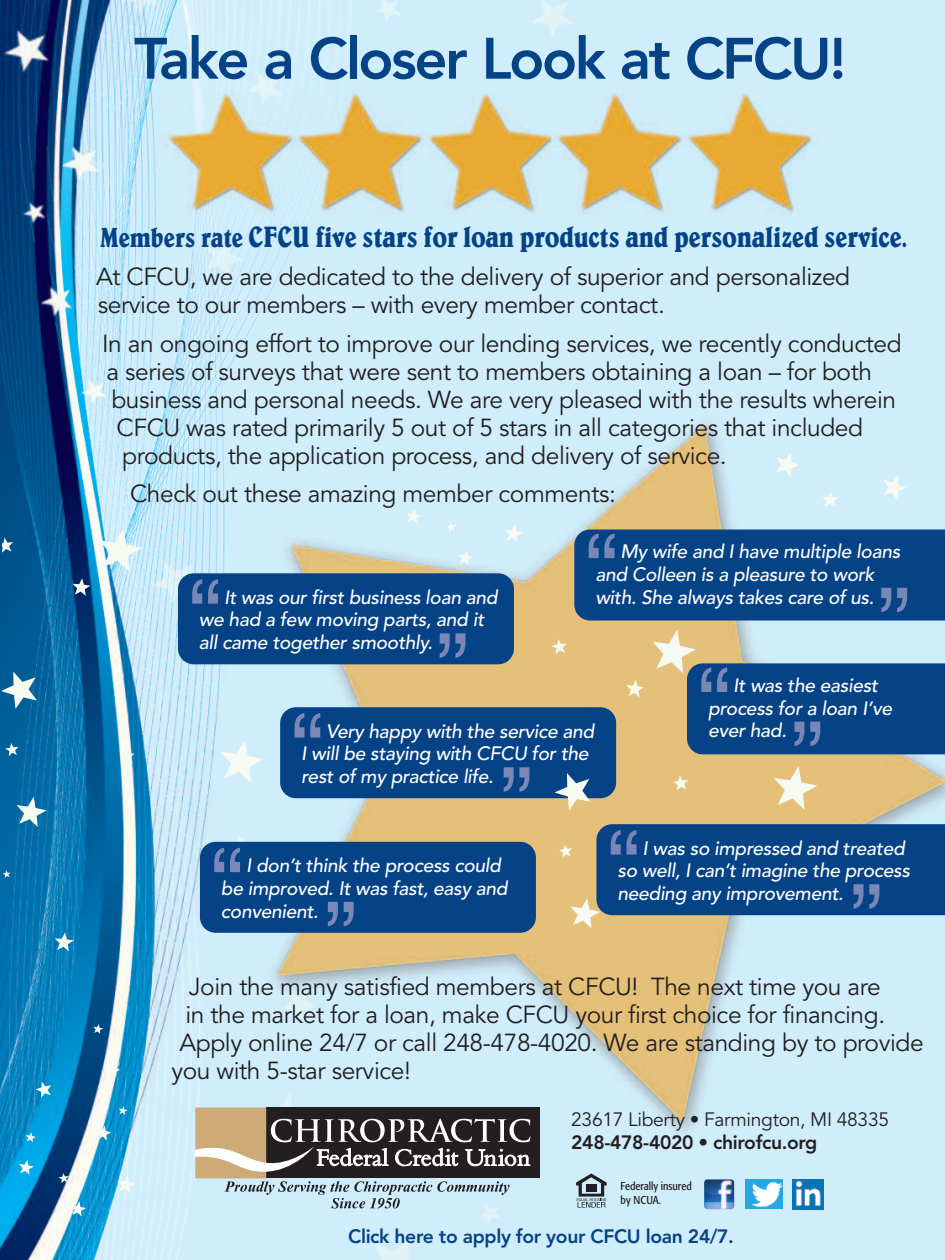
<style>
.page{position:relative;width:945px;height:1260px;background:#fff}
.page>*{position:absolute;margin:0;border:0;box-sizing:border-box;transform-origin:0 0}
.t1{font:96.25px "Helvetica";color:#7987b6}
.t2{font:800 57.75px "Avenir";letter-spacing:-.04em;color:#054286}
.t3{font:condensed 29.75px "Belwe";letter-spacing:-.01em;color:#054286}
.t4{font:24.5px/28px "Avenir";letter-spacing:-.015em;color:#231f20}
.t5{font:italic 500 19.25px/22.8px "Avenir";letter-spacing:-.015em;color:#fff}
.t6{font:800 19.25px "Avenir";letter-spacing:-.02em;color:#054286}
.t7{font:19.25px "Avenir";letter-spacing:-.015em;color:#231f20}
.t8{font:800 19.25px "Avenir";letter-spacing:-.02em;color:#231f20}
.t9{font:condensed 11.38px/14px "Formata";letter-spacing:-.005em;color:#231f20}
.s1{font-size:28px}
</style>
<div class="page">
<img style="left:0;top:0;width:945px;height:1260px">
<div style="left:266px;top:1108px;width:274px;height:70px;background:#231f20"></div>
<svg style="left:195px;top:1108px;width:335px;height:101px"></svg>
<svg style="left:576px;top:1174px;width:31px;height:34px"></svg>
<img style="left:704px;top:1179px;width:30px;height:30px;border-radius:3px">
<img style="left:745px;top:1179px;width:38px;height:29px">
<img style="left:793px;top:1179px;width:31px;height:30px">
<div style="left:178px;top:573px;width:336px;height:91px;background:#054286;border-radius:16px"></div>
<div style="left:280px;top:707px;width:336px;height:91px;background:#054286;border-radius:16px"></div>
<div style="left:200px;top:842px;width:336px;height:91px;background:#054286;border-radius:16px"></div>
<svg style="left:3px;top:672px;width:34px;height:37px"></svg>
<svg style="left:5px;top:743px;width:13px;height:13px"></svg>
<svg style="left:3px;top:538px;width:10px;height:15px"></svg>
<svg style="left:59px;top:1173px;width:10px;height:10px"></svg>
<svg style="left:17px;top:797px;width:30px;height:30px"></svg>
<svg style="left:119px;top:1106px;width:9px;height:9px"></svg>
<svg style="left:96px;top:1125px;width:15px;height:16px"></svg>
<svg style="left:71px;top:1201px;width:15px;height:15px"></svg>
<svg style="left:19px;top:1160px;width:15px;height:15px"></svg>
<svg style="left:93px;top:1024px;width:10px;height:10px"></svg>
<svg style="left:72px;top:578px;width:18px;height:18px"></svg>
<svg style="left:55px;top:932px;width:19px;height:19px"></svg>
<svg style="left:3px;top:870px;width:7px;height:8px"></svg>
<svg style="left:117px;top:1175px;width:19px;height:19px"></svg>
<svg style="left:99px;top:528px;width:43px;height:44px"></svg>
<svg style="left:107px;top:1064px;width:13px;height:13px"></svg>
<svg style="left:26px;top:1132px;width:10px;height:10px"></svg>
<svg style="left:36px;top:1082px;width:15px;height:16px"></svg>
<svg style="left:555px;top:773px;width:36px;height:37px"></svg>
<svg style="left:551px;top:639px;width:16px;height:15px"></svg>
<svg style="left:559px;top:824px;width:386px;height:104px;background:#33608d"></svg>
<svg style="left:626px;top:680px;width:18px;height:17px"></svg>
<svg style="left:653px;top:630px;width:292px;height:124px;background:#50789b"></svg>
<svg style="left:673px;top:775px;width:15px;height:16px"></svg>
<svg style="left:774px;top:766px;width:43px;height:44px"></svg>
<svg style="left:119px;top:749px;width:15px;height:15px"></svg>
<svg style="left:220px;top:740px;width:44px;height:43px"></svg>
<svg style="left:446px;top:522px;width:10px;height:10px"></svg>
<svg style="left:458px;top:550px;width:15px;height:15px"></svg>
<svg style="left:406px;top:509px;width:15px;height:15px"></svg>
<svg style="left:505px;top:524px;width:18px;height:19px"></svg>
<svg style="left:822px;top:491px;width:17px;height:16px"></svg>
<svg style="left:776px;top:453px;width:24px;height:25px"></svg>
<svg style="left:883px;top:475px;width:24px;height:25px"></svg>
<div style="left:574px;top:527px;width:371px;height:94px;background:#054286"></div>
<h2 class="t2" style="left:134px;top:35px;width:714px">Take a Closer Look at CFCU!</h2>
<p class="t3" style="left:100px;top:227px;width:809px"><span class="s1">Members rate</span> CFCU five stars for loan products and personalized service.</p>
<p class="t4" style="left:96px;top:265px;width:756px">At CFCU, we are dedicated to the delivery of superior and personalized service to our members – with every member contact.</p>
<p class="t4" style="left:102px;top:331px;width:801px">In an ongoing effort to improve our lending services, we recently conducted</p>
<p class="t4" style="left:106px;top:359px;width:767px">a series of surveys that were sent to members obtaining a loan – for both</p>
<p class="t4" style="left:111px;top:387px;width:786px">business and personal needs. We are very pleased with the results wherein</p>
<p class="t4" style="left:117px;top:415px;width:748px">CFCU was rated primarily 5 out of 5 stars in all categories that included</p>
<p class="t4" style="left:122px;top:443px;width:606px">products, the application process, and delivery of service.</p>
<p class="t4" style="left:130px;top:482px;width:487px">Check out these amazing member comments:</p>
<h1 class="t1" style="left:189px;top:575px;width:34px">“</h1>
<p class="t5" style="left:199px;top:587px;width:300px;text-indent:25px">It was our first business loan and we had a few moving parts, and it all came together smoothly.</p>
<h1 class="t1" style="left:436px;top:628px;width:34px">”</h1>
<h1 class="t1" style="left:585px;top:529px;width:34px">“</h1>
<p class="t5" style="left:595px;top:542px;width:306px;text-indent:25px">My wife and I have multiple loans and Colleen is a pleasure to work with. She always takes care of us.</p>
<h1 class="t1" style="left:878px;top:583px;width:34px">”</h1>
<h1 class="t1" style="left:291px;top:709px;width:34px">“</h1>
<p class="t5" style="left:301px;top:721px;width:295px;text-indent:25px">Very happy with the service and<br>I will be staying with CFCU for the rest of my practice life.</p>
<h1 class="t1" style="left:500px;top:762px;width:34px">”</h1>
<h1 class="t1" style="left:211px;top:843px;width:34px">“</h1>
<p class="t5" style="left:221px;top:856px;width:288px;text-indent:25px">I don’t think the process could be improved. It was fast, easy and convenient.</p>
<h1 class="t1" style="left:324px;top:897px;width:34px">”</h1>
<h1 class="t1" style="left:698px;top:663px;width:34px">“</h1>
<p class="t5" style="left:708px;top:675px;width:186px;text-indent:25px">It was the easiest process for a loan I’ve ever had.</p>
<h1 class="t1" style="left:791px;top:717px;width:34px">”</h1>
<h1 class="t1" style="left:607px;top:826px;width:34px">“</h1>
<p class="t5" style="left:617px;top:838px;width:294px;text-indent:25px">I was so impressed and treated so well, I can’t imagine the process needing any improvement.</p>
<h1 class="t1" style="left:850px;top:879px;width:34px">”</h1>
<p class="t4" style="left:189px;top:975px;width:693px">Join the many satisfied members at CFCU! The next time you are</p>
<p class="t4" style="left:185px;top:1003px;width:701px">in the market for a loan, make CFCU your first choice for financing.</p>
<p class="t4" style="left:179px;top:1031px;width:746px">Apply online 24/7 or call 248-478-4020. We are standing by to provide</p>
<p class="t4" style="left:171px;top:1059px;width:241px">you with 5-star service!</p>
<p class="t7" style="left:571px;top:1111px;width:319px">23617 Liberty • Farmington, MI 48335</p>
<p class="t8" style="left:571px;top:1134px;width:248px">248-478-4020 • chirofcu.org</p>
<p class="t9" style="left:621px;top:1180px;width:73px">Federally insured by NCUA.</p>
<p class="t6" style="left:348px;top:1228px;width:387px">Click here to apply for your CFCU loan 24/7.</p>
</div>
